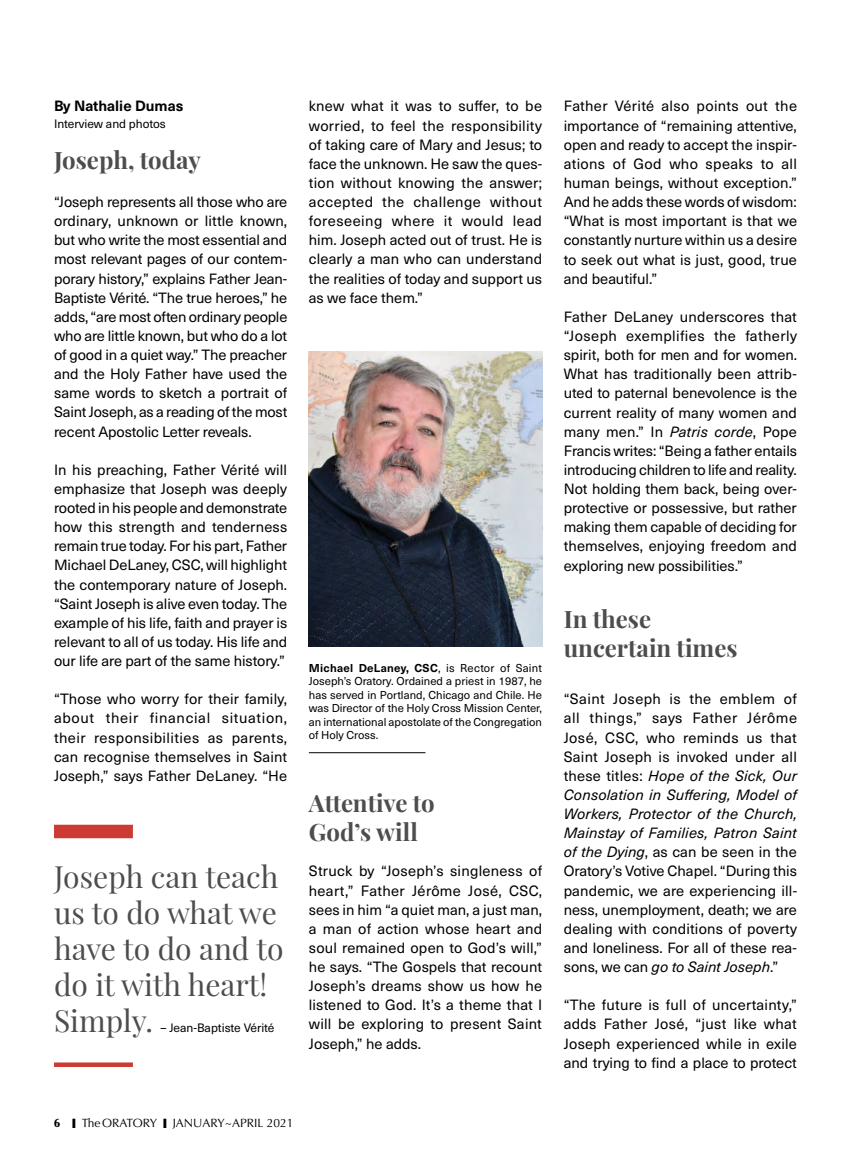
<style>
.page{position:relative;width:851px;height:1161px;background:#fff}
.page>*{position:absolute;margin:0;border:0;box-sizing:border-box;transform-origin:0 0}
.t1{font:30px/36px "Playfair Display";color:#4d4d4f}
.t2{font:700 24px/28.8px "Playfair Display";color:#4d4d4f}
.t3{font:14.7px/19.2px "Neue Haas Unica W1 G";color:#000;text-align:justify}
.t4{font:700 14.7px "Neue Haas Unica W1 G";color:#000}
.t5{font:12px "Neue Haas Unica W1 G";color:#000}
.t6{font:12px "Optima";color:#000}
.t7{font:11.25px/13.5px "Neue Haas Unica W1 G";color:#000;text-align:justify}
.s1{font-weight:700}
.s2{font-weight:900}
.s3{font-style:italic}
</style>
<div class="page">
<div style="left:54px;top:825px;width:79px;height:13px;background:#cc3a31"></div>
<div style="left:54px;top:1062px;width:79px;height:5px;background:#cc3a31"></div>
<img style="left:309px;top:352px;width:233px;height:295px">
<hr style="left:309px;top:752px;width:116px;height:1px;background:#000">
<p class="t4" style="left:54px;top:95px;width:131px">By Nathalie Dumas</p>
<p class="t5" style="left:54px;top:115px;width:113px">Interview and photos</p>
<h2 class="t2" style="left:54px;top:143px;width:148px">Joseph, today</h2>
<p class="t3" style="left:54px;top:191px;width:235px">“Joseph represents all those who are ordinary, unknown or little known, but who write the most essential and most relevant pages of our contem&shy;porary history,” explains Father Jean-Baptiste Vérité. “The true heroes,” he adds, “are most often ordinary people who are little known, but who do a lot of good in a quiet way.” The preacher and the Holy Father have used the same words to sketch a portrait of Saint Joseph, as a reading of the most recent Apostolic Letter reveals.</p>
<p class="t3" style="left:54px;top:459px;width:235px">In his preaching, Father Vérité will emphasize that Joseph was deeply rooted in his people and demonstrate how this strength and tenderness remain true today. For his part, Father Michael DeLaney, CSC, will highlight the contemporary nature of Joseph. “Saint Joseph is alive even today. The example of his life, faith and prayer is relevant to all of us today. His life and our life are part of the same history.”</p>
<p class="t3" style="left:54px;top:689px;width:235px">“Those who worry for their family, about their financial situation, their responsibilities as parents, can recognise themselves in Saint Joseph,” says Father DeLaney. “He</p>
<h1 class="t1" style="left:54px;top:856px;width:231px">Joseph can teach us to do what we have to do and to do it with heart!<br>Simply.</h1>
<p class="t5" style="left:160px;top:1019px;width:115px">– Jean-Baptiste Vérité</p>
<p class="t3" style="left:309px;top:96px;width:235px">knew what it was to suffer, to be worried, to feel the responsibility of taking care of Mary and Jesus; to face the unknown. He saw the ques&shy;tion without knowing the answer; accepted the challenge without foreseeing where it would lead him. Joseph acted out of trust. He is clearly a man who can understand the realities of today and support us as we face them.”</p>
<p class="t7" style="left:309px;top:661px;width:235px"><span class="s1">Michael DeLaney, CSC</span>, is Rector of Saint Joseph’s Oratory. Ordained a priest in 1987, he has served in Portland, Chicago and Chile. He was Director of the Holy Cross Mission Center, an international apostolate of the Congregation of Holy Cross.</p>
<h2 class="t2" style="left:309px;top:787px;width:127px">Attentive to<br>God’s will</h2>
<p class="t3" style="left:309px;top:861px;width:235px">Struck by “Joseph’s singleness of heart,” Father Jérôme José, CSC, sees in him “a quiet man, a just man, a man of action whose heart and soul remained open to God’s will,” he says. “The Gospels that recount Joseph’s dreams show us how he listened to God. It’s a theme that I will be exploring to present Saint Joseph,” he adds.</p>
<p class="t6" style="left:54px;top:1116px;width:241px"><span class="s2">6</span> ❙ TheORATORY ❙ JANUARY~APRIL 2021</p>
<p class="t3" style="left:563px;top:96px;width:235px">Father Vérité also points out the importance of “remaining attentive, open and ready to accept the inspir&shy;ations of God who speaks to all human beings, without exception.” And he adds these words of wisdom: “What is most important is that we constantly nurture within us a desire to seek out what is just, good, true and beautiful.”</p>
<p class="t3" style="left:563px;top:306px;width:235px">Father DeLaney underscores that “Joseph exemplifies the fatherly spirit, both for men and for women.<br>What has traditionally been attrib&shy;uted to paternal benevolence is the current reality of many women and many men.” In <span class="s3">Patris corde</span>, Pope Francis writes: “Being a father entails introducing children to life and reality.<br>Not holding them back, being over&shy;protective or possessive, but rather making them capable of deciding for themselves, enjoying freedom and exploring new possibilities.”</p>
<h2 class="t2" style="left:563px;top:602px;width:175px">In these uncertain times</h2>
<p class="t3" style="left:563px;top:689px;width:235px">“Saint Joseph is the emblem of all things,” says Father Jérôme José, CSC, who reminds us that Saint Joseph is invoked under all these titles: <span class="s3">Hope of the Sick, Our Consolation in Suffering, Model of Workers, Protector of the Church, Mainstay of Families, Patron Saint of the Dying</span>, as can be seen in the Oratory’s Votive Chapel. “During this pandemic, we are experiencing ill&shy;ness, unemployment, death; we are dealing with conditions of poverty and loneliness. For all of these rea&shy;sons, we can <span class="s3">go to Saint Joseph</span>.”</p>
<p class="t3" style="left:563px;top:995px;width:235px">“The future is full of uncertainty,” adds Father José, “just like what Joseph experienced while in exile and trying to find a place to protect</p>
</div>
